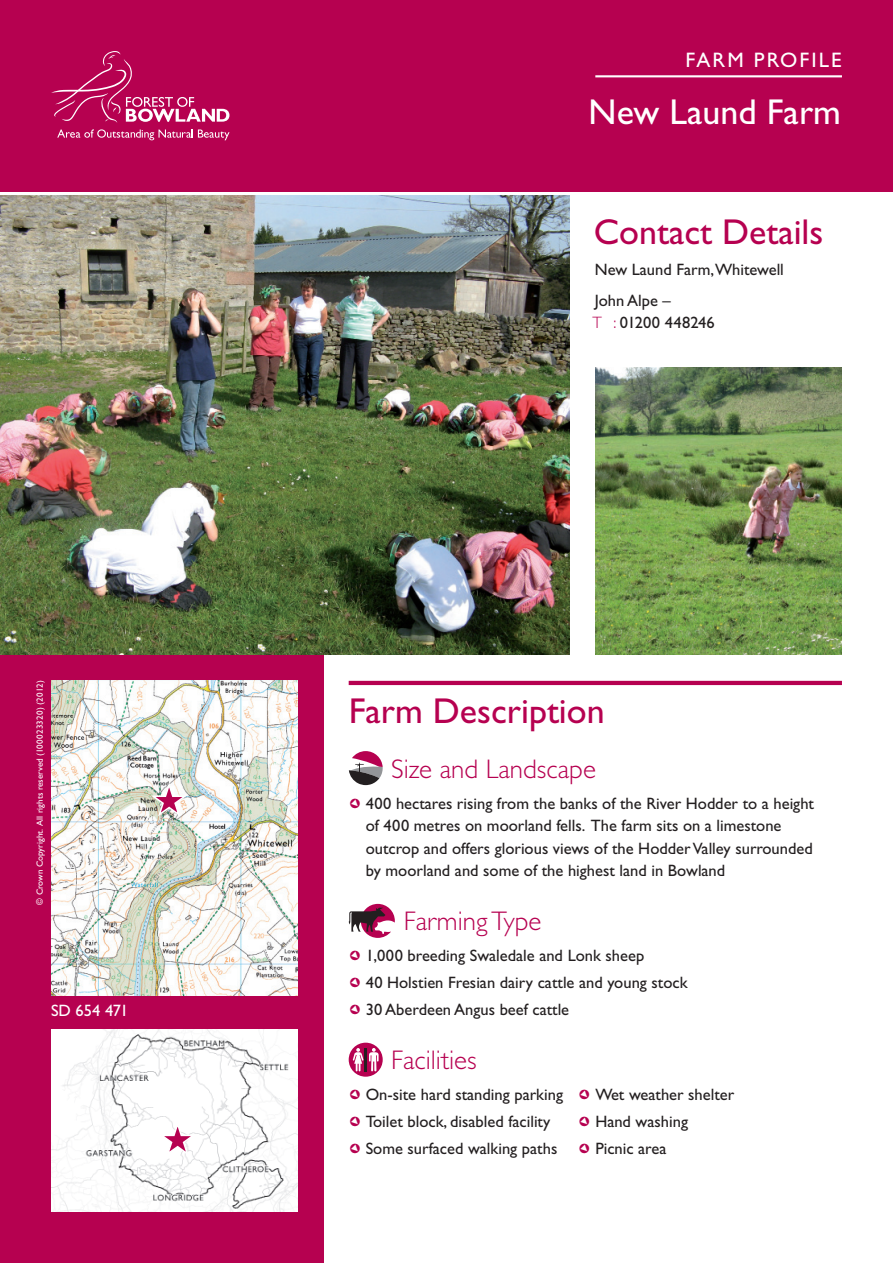
<style>
.page{position:relative;width:893px;height:1263px;background:#fff}
.page>*{position:absolute;margin:0;border:0;box-sizing:border-box;transform-origin:0 0}
.t1{font:36px "Gill Sans";color:#b60150}
.t2{font:36px "Gill Sans";color:#fff}
.t3{font:300 27px "Gill Sans";color:#b60150}
.t4{font:21px "Gill Sans";letter-spacing:.1em;color:#fff}
.t5{font:16.5px/22.5px "Gill Sans";color:#231f20}
.t6{font:16.5px "Gill Sans";color:#fff}
.t7{font:9px "Gill Sans";color:#fff}
.s1{font-weight:300;color:#b60150}
</style>
<div class="page">
<hr style="left:349px;top:681px;width:493px;height:4px;background:#b60150">
<svg style="left:349px;top:751px;width:34px;height:34px"></svg>
<svg style="left:349px;top:904px;width:46px;height:34px"></svg>
<svg style="left:349px;top:1043px;width:34px;height:34px"></svg>
<hr style="left:365px;top:1048px;width:2px;height:23px;background:#231f20">
<div style="left:0;top:655px;width:323px;height:608px;background:#b60150"></div>
<img style="left:0;top:196px;width:570px;height:459px">
<img style="left:595px;top:368px;width:247px;height:287px">
<div style="left:0;top:0;width:893px;height:191px;background:#b60150"></div>
<svg style="left:57px;top:129px;width:173px;height:11px"></svg>
<svg style="left:51px;top:51px;width:178px;height:72px"></svg>
<hr style="left:595px;top:75px;width:247px;height:2px;background:#fff">
<img style="left:51px;top:680px;width:247px;height:315px">
<img style="left:51px;top:1029px;width:247px;height:183px">
<svg style="left:149px;top:780px;width:38px;height:38px"></svg>
<svg style="left:157px;top:1119px;width:38px;height:38px"></svg>
<p class="t7" style="left:37px;top:904px;width:226px;rotate:-90deg">© Crown Copyright. All rights reserved (100023320) (2012)</p>
<p class="t6" style="left:51px;top:1005px;width:79px">SD 654 471</p>
<p class="t4" style="left:686px;top:52px;width:158px">FARM PROFILE</p>
<h1 class="t2" style="left:589px;top:99px;width:254px">New Laund Farm</h1>
<h1 class="t1" style="left:594px;top:219px;width:231px">Contact Details</h1>
<p class="t5" style="left:595px;top:256px;width:191px;line-height:31px">New Laund Farm,Whitewell<br>John Alpe –</p>
<p class="t5" style="left:593px;top:313px;width:124px"><span class="s1">T :</span> 01200 448246</p>
<h1 class="t1" style="left:349px;top:699px;width:258px">Farm Description</h1>
<h2 class="t3" style="left:391px;top:759px;width:206px">Size and Landscape</h2>
<p class="t5" style="left:366px;top:794px;width:450px">400 hectares rising from the banks of the River Hodder to a height of 400 metres on moorland fells. The farm sits on a limestone outcrop and offers glorious views of the Hodder Valley surrounded by moorland and some of the highest land in Bowland</p>
<h2 class="t3" style="left:404px;top:912px;width:139px">Farming Type</h2>
<p class="t5" style="left:366px;top:944px;width:323px;line-height:26.7px">1,000 breeding Swaledale and Lonk sheep<br>40 Holstien Fresian dairy cattle and young stock<br>30 Aberdeen Angus beef cattle</p>
<h2 class="t3" style="left:391px;top:1051px;width:87px">Facilities</h2>
<p class="t5" style="left:366px;top:1085px;width:199px">On-site hard standing parking</p>
<p class="t5" style="left:595px;top:1085px;width:141px">Wet weather shelter</p>
<p class="t5" style="left:366px;top:1112px;width:186px">Toilet block, disabled facility</p>
<p class="t5" style="left:595px;top:1112px;width:94px">Hand washing</p>
<p class="t5" style="left:366px;top:1139px;width:193px">Some surfaced walking paths</p>
<p class="t5" style="left:595px;top:1139px;width:73px">Picnic area</p>
</div>
